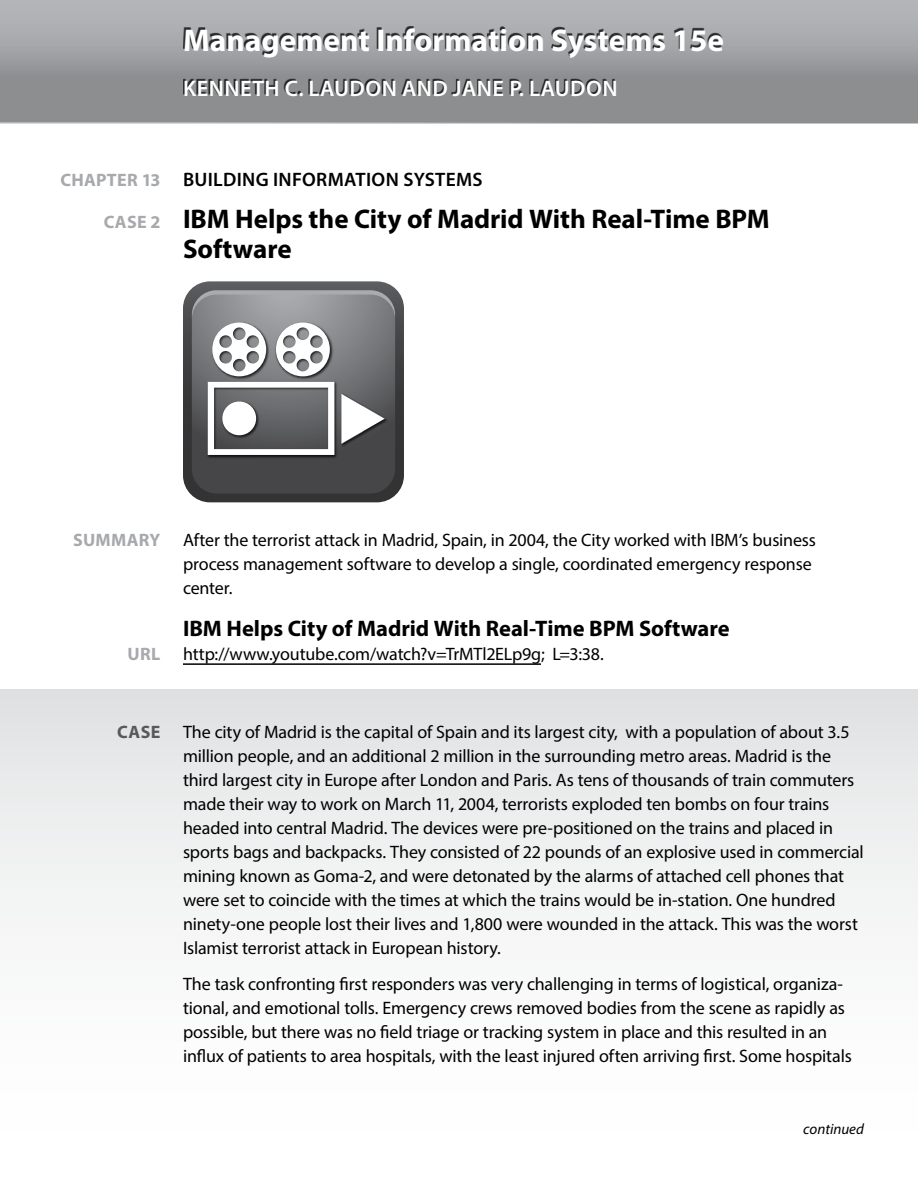
<style>
.page{position:relative;width:918px;height:1188px;background:#fff}
.page>*{position:absolute;margin:0;border:0;box-sizing:border-box;transform-origin:0 0}
.t1{font:700 31.5px "Myriad Pro";color:#fff}
.t2{font:700 27px/30px "Myriad Pro";letter-spacing:-.005em;color:#000}
.t3{font:700 22.5px "Myriad Pro";letter-spacing:-.005em;color:#000}
.t4{font:600 22.5px "Myriad Pro";letter-spacing:.02em;color:#fff}
.t5{font:600 19.5px "Myriad Pro";letter-spacing:.015em;color:#000}
.t6{font:18px/24px "Myriad Pro";letter-spacing:-.01em;color:#000}
.t7{font:700 18px "Myriad Pro";letter-spacing:.015em;color:#a7a9ac}
.t8{font:700 18px "Myriad Pro";color:#58595b}
.t9{font:italic 15px "Myriad Pro";color:#000}
.s1{font-weight:700;font-size:18px;color:#a7a9ac}
.s2{font-size:18px;color:#a7a9ac}
</style>
<div class="page">
<svg style="left:0;top:0;width:918px;height:124px;background:#9d9fa1"></svg>
<div style="left:0;top:689px;width:918px;height:499px;background:linear-gradient(to bottom,#e4e5e6,#fff)"></div>
<div style="left:183px;top:26px;width:539px;height:69px;background:#000;opacity:.75"></div>
<hr style="left:183px;top:663px;width:358px;height:2px;background:#000">
<svg style="left:183px;top:281px;width:221px;height:221px;background:#545455"></svg>
<svg style="left:192px;top:290px;width:203px;height:204px"></svg>
<h1 class="t1" style="left:183px;top:19px;width:543px">Management Information Systems 15e</h1>
<p class="t4" style="left:183px;top:74px;width:436px">KENNETH C. LAUDON AND JANE P. LAUDON</p>
<p class="t5" style="left:60px;top:167px;width:424px"><span class="s1">CHAPTER 13</span> BUILDING INFORMATION SYSTEMS</p>
<h2 class="t2" style="left:183px;top:203px;width:588px;text-indent:-79px"><span class="s2">CASE 2</span> IBM Helps the City of Madrid With Real-Time BPM<br>Software</h2>
<p class="t7" style="left:73px;top:528px;width:89px">SUMMARY</p>
<p class="t6" style="left:183px;top:527px;width:635px">After the terrorist attack in Madrid, Spain, in 2004, the City worked with IBM’s business process management software to develop a single, coordinated emergency response center.</p>
<p class="t3" style="left:183px;top:613px;width:548px">IBM Helps City of Madrid With Real-Time BPM Software</p>
<p class="t7" style="left:127px;top:642px;width:34px">URL</p>
<p class="t6" style="left:183px;top:641px;width:422px">http://www.youtube.com/watch?v=TrMTl2ELp9g; L=3:38.</p>
<p class="t8" style="left:117px;top:720px;width:45px">CASE</p>
<p class="t6" style="left:183px;top:719px;width:682px">The city of Madrid is the capital of Spain and its largest city, with a population of about 3.5 million people, and an additional 2 million in the surrounding metro areas. Madrid is the third largest city in Europe after London and Paris. As tens of thousands of train commuters made their way to work on March 11, 2004, terrorists exploded ten bombs on four trains headed into central Madrid. The devices were pre-positioned on the trains and placed in sports bags and backpacks. They consisted of 22 pounds of an explosive used in commercial mining known as Goma-2, and were detonated by the alarms of attached cell phones that were set to coincide with the times at which the trains would be in-station. One hundred ninety-one people lost their lives and 1,800 were wounded in the attack. This was the worst Islamist terrorist attack in European history.</p>
<p class="t6" style="left:183px;top:971px;width:670px">The task confronting first responders was very challenging in terms of logistical, organiza&shy;tional, and emotional tolls. Emergency crews removed bodies from the scene as rapidly as possible, but there was no field triage or tracking system in place and this resulted in an influx of patients to area hospitals, with the least injured often arriving first. Some hospitals</p>
<p class="t9" style="left:803px;top:1120px;width:62px">continued</p>
</div>
